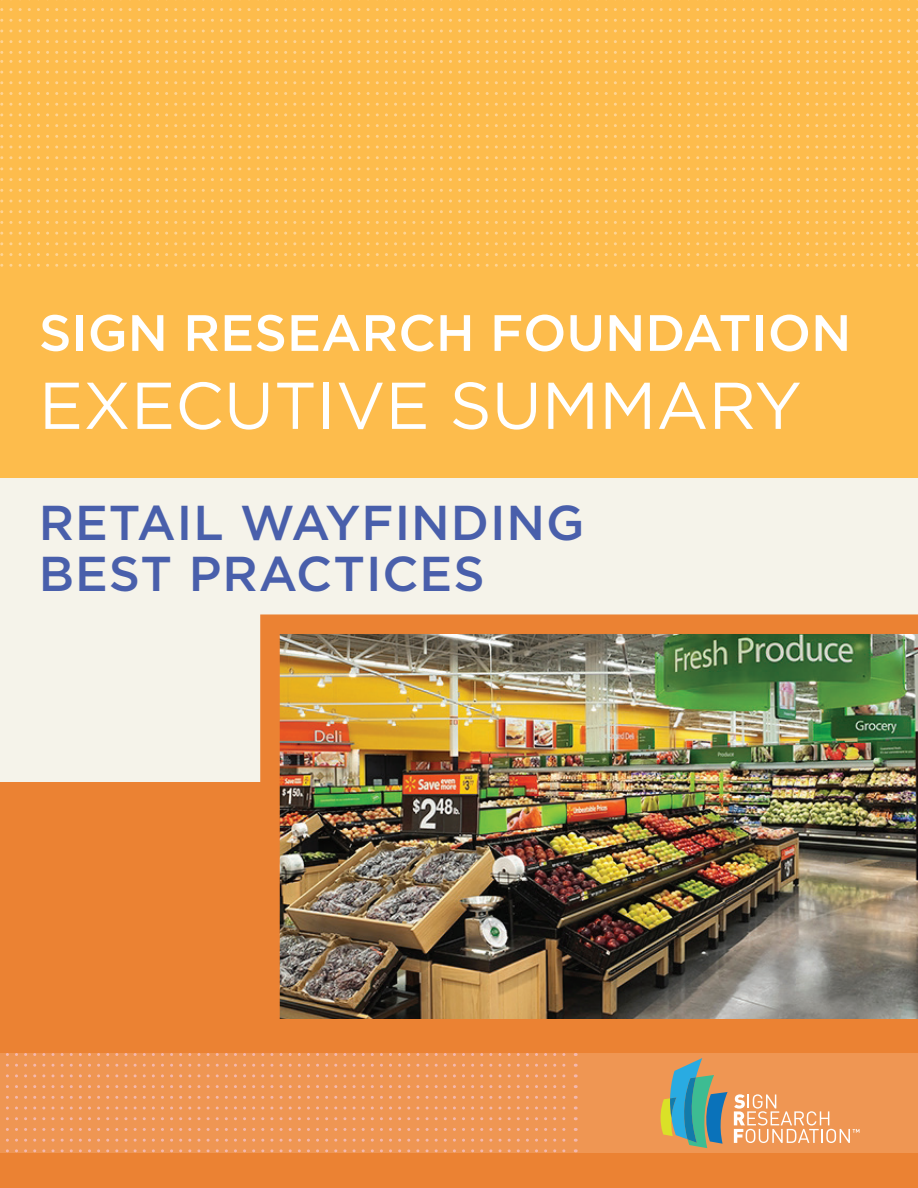
<style>
.page{position:relative;width:918px;height:1188px;background:#fdbc4c}
.page>*{position:absolute;margin:0;border:0;box-sizing:border-box;transform-origin:0 0}
.t1{font:66px "Gotham";color:#fff}
.t2{font:500 51px "Gotham";color:#fff}
.t3{font:500 48.9px/51px "Gotham";letter-spacing:.02em;color:#495fab}
</style>
<div class="page">
<div style="left:0;top:778px;width:918px;height:410px;background:#eb8233"></div>
<div style="left:0;top:478px;width:918px;height:303px;background:#f5f3ea"></div>
<svg style="left:0;top:60px;width:918px;height:3px"></svg>
<svg style="left:0;top:146px;width:918px;height:3px"></svg>
<svg style="left:0;top:124px;width:918px;height:3px"></svg>
<svg style="left:0;top:156px;width:918px;height:3px"></svg>
<svg style="left:0;top:92px;width:918px;height:3px"></svg>
<svg style="left:0;top:135px;width:918px;height:3px"></svg>
<svg style="left:0;top:81px;width:918px;height:3px"></svg>
<svg style="left:0;top:113px;width:918px;height:3px"></svg>
<svg style="left:0;top:71px;width:918px;height:3px"></svg>
<svg style="left:0;top:103px;width:918px;height:3px"></svg>
<svg style="left:0;top:40px;width:918px;height:3px"></svg>
<svg style="left:0;top:19px;width:918px;height:3px"></svg>
<svg style="left:0;top:51px;width:918px;height:3px"></svg>
<svg style="left:0;top:29px;width:918px;height:3px"></svg>
<svg style="left:0;top:8px;width:918px;height:3px"></svg>
<svg style="left:1px;top:0;width:917px;height:1px"></svg>
<svg style="left:0;top:167px;width:918px;height:3px"></svg>
<svg style="left:0;top:253px;width:918px;height:3px"></svg>
<svg style="left:0;top:232px;width:918px;height:3px"></svg>
<svg style="left:0;top:264px;width:918px;height:3px"></svg>
<svg style="left:0;top:200px;width:918px;height:3px"></svg>
<svg style="left:0;top:242px;width:918px;height:3px"></svg>
<svg style="left:0;top:189px;width:918px;height:3px"></svg>
<svg style="left:0;top:221px;width:918px;height:3px"></svg>
<svg style="left:0;top:178px;width:918px;height:3px"></svg>
<svg style="left:0;top:210px;width:918px;height:3px"></svg>
<div style="left:0;top:1053px;width:918px;height:99px;background:#ef9653"></div>
<svg style="left:6px;top:1053px;width:570px;height:3px"></svg>
<svg style="left:6px;top:1139px;width:570px;height:3px"></svg>
<svg style="left:6px;top:1117px;width:570px;height:3px"></svg>
<svg style="left:6px;top:1149px;width:570px;height:3px"></svg>
<svg style="left:6px;top:1085px;width:570px;height:3px"></svg>
<svg style="left:6px;top:1128px;width:570px;height:3px"></svg>
<svg style="left:6px;top:1074px;width:570px;height:3px"></svg>
<svg style="left:6px;top:1107px;width:570px;height:3px"></svg>
<svg style="left:6px;top:1064px;width:570px;height:3px"></svg>
<svg style="left:6px;top:1096px;width:570px;height:3px"></svg>
<img style="left:260px;top:614px;width:658px;height:405px">
<svg style="left:734px;top:1094px;width:125px;height:49px"></svg>
<svg style="left:661px;top:1058px;width:67px;height:90px"></svg>
<p class="t2" style="left:39px;top:299px;width:814px">SIGN RESEARCH FOUNDATION</p>
<h1 class="t1" style="left:39px;top:363px;width:764px">EXECUTIVE SUMMARY</h1>
<p class="t3" style="left:39px;top:496px;width:547px">RETAIL WAYFINDING<br>BEST PRACTICES</p>
</div>
